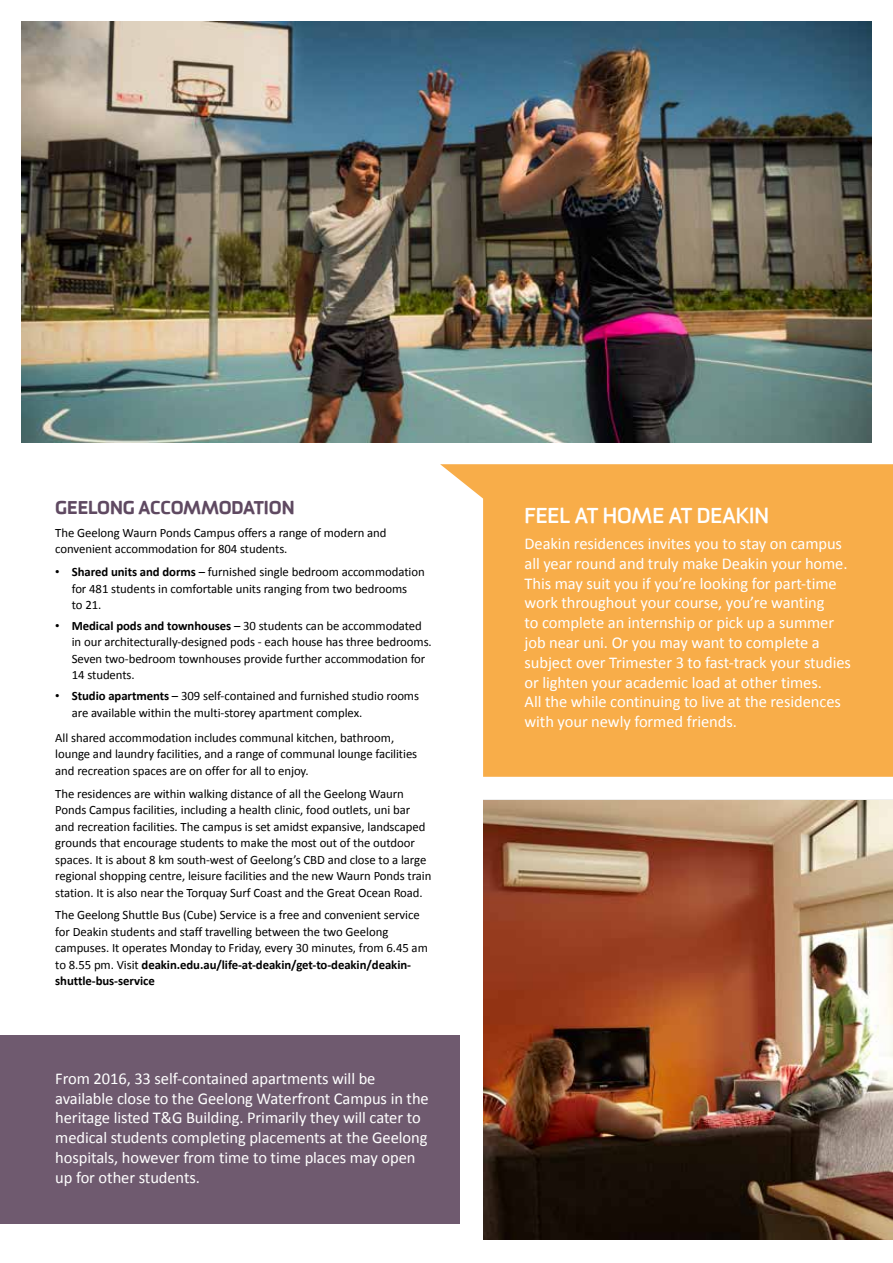
<style>
.page{position:relative;width:893px;height:1263px;background:#fff}
.page>*{position:absolute;margin:0;border:0;box-sizing:border-box;transform-origin:0 0}
.t1{font:700 21px "Worldly";color:#fff}
.t2{font:900 18px "Worldly";letter-spacing:-.005em;color:#5f4961}
.t3{font:16.5px/19.8px "Calibri";letter-spacing:-.005em;color:#fff}
.t4{font:12.75px/16.5px "Calibri";letter-spacing:-.005em;color:#000}
.s1{font-family:"Univers"}
.s2{font-weight:700}
</style>
<div class="page">
<img style="left:483px;top:800px;width:410px;height:440px">
<svg style="left:440px;top:464px;width:453px;height:313px;fill:#f8ad49"></svg>
<div style="left:0;top:1034px;width:459px;height:189px;background:#6f5a6f"></div>
<img style="left:21px;top:21px;width:851px;height:421px">
<h2 class="t2" style="left:55px;top:496px;width:241px">GEELONG ACCOMMODATION</h2>
<p class="t4" style="left:55px;top:524px;width:333px">The Geelong Waurn Ponds Campus offers a range of modern and convenient accommodation for 804 students.</p>
<p class="t4" style="left:72px;top:564px;width:355px;text-indent:-16px"><span class="s1">•</span> <span class="s2">Shared units and dorms</span> – furnished single bedroom accommodation for 481 students in comfortable units ranging from two bedrooms<br>to 21.</p>
<p class="t4" style="left:72px;top:617px;width:362px;text-indent:-16px"><span class="s1">•</span> <span class="s2">Medical pods and townhouses</span> – 30 students can be accommodated in our architecturally-designed pods - each house has three bedrooms.<br>Seven two-bedroom townhouses provide further accommodation for 14 students.</p>
<p class="t4" style="left:72px;top:688px;width:349px;text-indent:-16px"><span class="s1">•</span> <span class="s2">Studio apartments</span> – 309 self-contained and furnished studio rooms are available within the multi-storey apartment complex.</p>
<p class="t4" style="left:55px;top:729px;width:363px">All shared accommodation includes communal kitchen, bathroom, lounge and laundry facilities, and a range of communal lounge facilities and recreation spaces are on offer for all to enjoy.</p>
<p class="t4" style="left:55px;top:785px;width:378px">The residences are within walking distance of all the Geelong Waurn Ponds Campus facilities, including a health clinic, food outlets, uni bar and recreation facilities. The campus is set amidst expansive, landscaped grounds that encourage students to make the most out of the outdoor spaces. It is about 8 km south-west of Geelong’s CBD and close to a large regional shopping centre, leisure facilities and the new Waurn Ponds train station. It is also near the Torquay Surf Coast and the Great Ocean Road.</p>
<p class="t4" style="left:55px;top:907px;width:374px">The Geelong Shuttle Bus (Cube) Service is a free and convenient service for Deakin students and staff travelling between the two Geelong campuses. It operates Monday to Friday, every 30 minutes, from 6.45 am to 8.55 pm. Visit <span class="s2">deakin.edu.au/life-at-deakin/get-to-deakin/deakin&shy;shuttle-bus-service</span></p>
<p class="t3" style="left:55px;top:1068px;width:375px">From 2016, 33 self-contained apartments will be available close to the Geelong Waterfront Campus in the heritage listed T&amp;G Building. Primarily they will cater to medical students completing placements at the Geelong hospitals, however from time to time places may open up for other students.</p>
<h1 class="t1" style="left:524px;top:502px;width:246px">FEEL AT HOME AT DEAKIN</h1>
<p class="t3" style="left:524px;top:534px;width:328px">Deakin residences invites you to stay on campus all year round and truly make Deakin your home.<br>This may suit you if you’re looking for part-time work throughout your course, you’re wanting<br>to complete an internship or pick up a summer job near uni. Or you may want to complete a subject over Trimester 3 to fast-track your studies or lighten your academic load at other times.<br>All the while continuing to live at the residences with your newly formed friends.</p>
</div>
